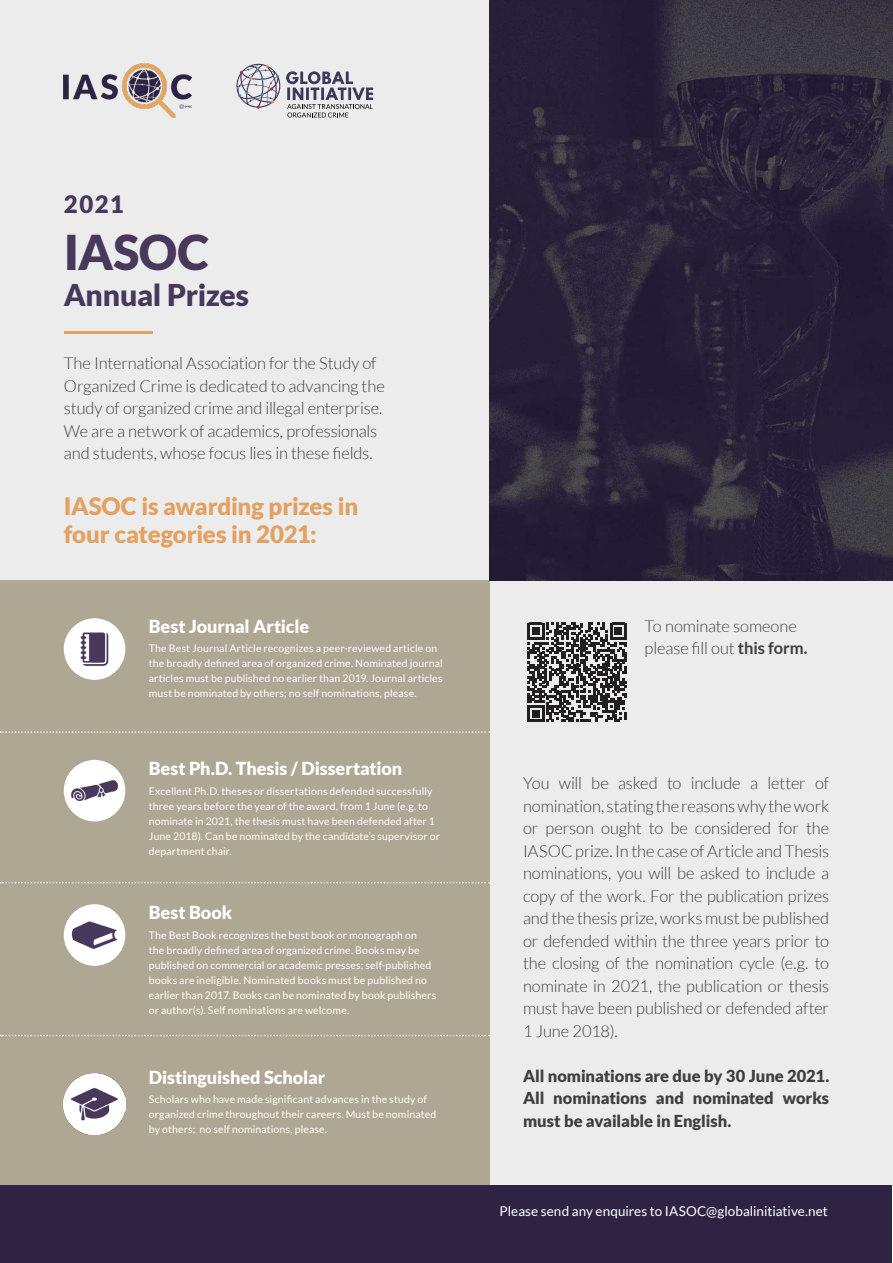
<style>
.page{position:relative;width:893px;height:1263px;background:#fff}
.page>*{position:absolute;margin:0;border:0;box-sizing:border-box;transform-origin:0 0}
.Title_2_Main-Color-1{font:900 48px "Lato";letter-spacing:-.005em;color:#47385c}
.Title_1{font:900 30px "Lato";letter-spacing:-.01em;color:#47385c}
.Title_Main_Color_1{font:900 24px/28.8px "Lato";letter-spacing:-.01em;color:#e3a262}
.Title_1-2{font:900 24px "Lato";color:#47385c}
.Box_1__Title{font:900 18px "Lato";letter-spacing:-.005em;color:#fff}
.Title_2_Main-Color-3{font:300 16.5px/22.5px "Lato";letter-spacing:-.005em;color:#403e40}
.Title_Text{font:300 16.5px/22.5px "Lato";letter-spacing:-.01em;color:#403e40}
.Title_2_Main-Color-3-2{font:900 16.5px/22.5px "Lato";letter-spacing:-.005em;color:#403e40;text-align:justify}
.Title_2_Main-Color-3-3{font:13.5px "Lato";color:#fff}
.Box_1__Text{font:10.5px/15px "Lato";letter-spacing:.015em;color:#fff}
.s1{font-weight:700}
</style>
<div class="page">
<div style="left:0;top:0;width:489px;height:580px;background:#ececec"></div>
<div style="left:489px;top:580px;width:404px;height:606px;background:#ececec"></div>
<div style="left:0;top:580px;width:489px;height:152px;background:#aea793"></div>
<div style="left:0;top:732px;width:489px;height:151px;background:#aea793"></div>
<div style="left:0;top:883px;width:489px;height:152px;background:#aea793"></div>
<div style="left:0;top:1035px;width:489px;height:151px;background:#aea793"></div>
<img style="left:489px;top:0;width:404px;height:580px">
<div style="left:1px;top:1185px;width:891px;height:77px;background:#2f2344"></div>
<svg style="left:0;top:731px;width:490px;height:2px"></svg>
<svg style="left:0;top:882px;width:490px;height:1px"></svg>
<svg style="left:0;top:1035px;width:490px;height:1px"></svg>
<img style="left:64px;top:619px;width:61px;height:60px;border-radius:30px">
<div style="left:64px;top:618px;width:61px;height:62px;border:1px solid #fff;border-radius:50%"></div>
<img style="left:64px;top:905px;width:61px;height:60px;border-radius:30px">
<div style="left:64px;top:904px;width:61px;height:62px;border:1px solid #fff;border-radius:50%"></div>
<img style="left:64px;top:760px;width:61px;height:61px;border-radius:30px">
<div style="left:64px;top:760px;width:61px;height:61px;border:1px solid #fff;border-radius:50%"></div>
<img style="left:64px;top:64px;width:127px;height:53px">
<svg style="left:236px;top:64px;width:137px;height:53px"></svg>
<hr style="left:65px;top:331px;width:88px;height:2px;background:#e3a262">
<img style="left:64px;top:1073px;width:61px;height:62px">
<svg style="left:527px;top:622px;width:100px;height:100px"></svg>
<p class="Title_1-2" style="left:64px;top:190px;width:61px">2021</p>
<p class="Title_2_Main-Color-1" style="left:64px;top:225px;width:147px">IASOC</p>
<p class="Title_1" style="left:64px;top:278px;width:187px">Annual Prizes</p>
<p class="Title_Text" style="left:64px;top:352px;width:322px">The International Association for the Study of Organized Crime is dedicated to advancing the study of organized crime and illegal enterprise.<br>We are a network of academics, professionals and students, whose focus lies in these fields.</p>
<p class="Title_Main_Color_1" style="left:64px;top:491px;width:296px">IASOC is awarding prizes in four categories in 2021:</p>
<p class="Box_1__Title" style="left:149px;top:616px;width:162px">Best Journal Article</p>
<p class="Box_1__Text" style="left:149px;top:641px;width:296px">The Best Journal Article recognizes a peer-reviewed article on the broadly defined area of organized crime. Nominated journal articles must be published no earlier than 2019. Journal articles must be nominated by others; no self nominations, please.</p>
<p class="Box_1__Title" style="left:149px;top:758px;width:255px">Best Ph.D. Thesis / Dissertation</p>
<p class="Box_1__Text" style="left:149px;top:783px;width:293px">Excellent Ph.D. theses or dissertations defended successfully three years before the year of the award, from 1 June (e.g. to nominate in 2021, the thesis must have been defended after 1<br>June 2018). Can be nominated by the candidate’s supervisor or department chair.</p>
<p class="Box_1__Title" style="left:149px;top:902px;width:85px">Best Book</p>
<p class="Box_1__Text" style="left:149px;top:927px;width:289px">The Best Book recognizes the best book or monograph on<br>the broadly defined area of organized crime. Books may be published on commercial or academic presses; self-published books are ineligible. Nominated books must be published no earlier than 2017. Books can be nominated by book publishers or author(s). Self nominations are welcome.</p>
<p class="Box_1__Title" style="left:149px;top:1066px;width:178px">Distinguished Scholar</p>
<p class="Box_1__Text" style="left:149px;top:1091px;width:289px">Scholars who have made significant advances in the study of organized crime throughout their careers. Must be nominated by others; no self nominations, please.</p>
<p class="Title_2_Main-Color-3" style="left:645px;top:614px;width:164px">To nominate someone please fill out <span class="s1">this form.</span></p>
<p class="Title_2_Main-Color-3" style="left:523px;top:772px;width:308px;text-align:justify">You will be asked to include a letter of nomination, stating the reasons why the work or person ought to be considered for the IASOC prize. In the case of Article and Thesis nominations, you will be asked to include a copy of the work. For the publication prizes and the thesis prize, works must be published or defended within the three years prior to the closing of the nomination cycle (e.g. to nominate in 2021, the publication or thesis must have been published or defended after 1 June 2018).</p>
<p class="Title_2_Main-Color-3-2" style="left:523px;top:1064px;width:308px">All nominations are due by 30 June 2021.<br>All nominations and nominated works must be available in English.</p>
<p class="Title_2_Main-Color-3-3" style="left:500px;top:1203px;width:330px">Please send any enquires to IASOC@globalinitiative.net</p>
</div>
